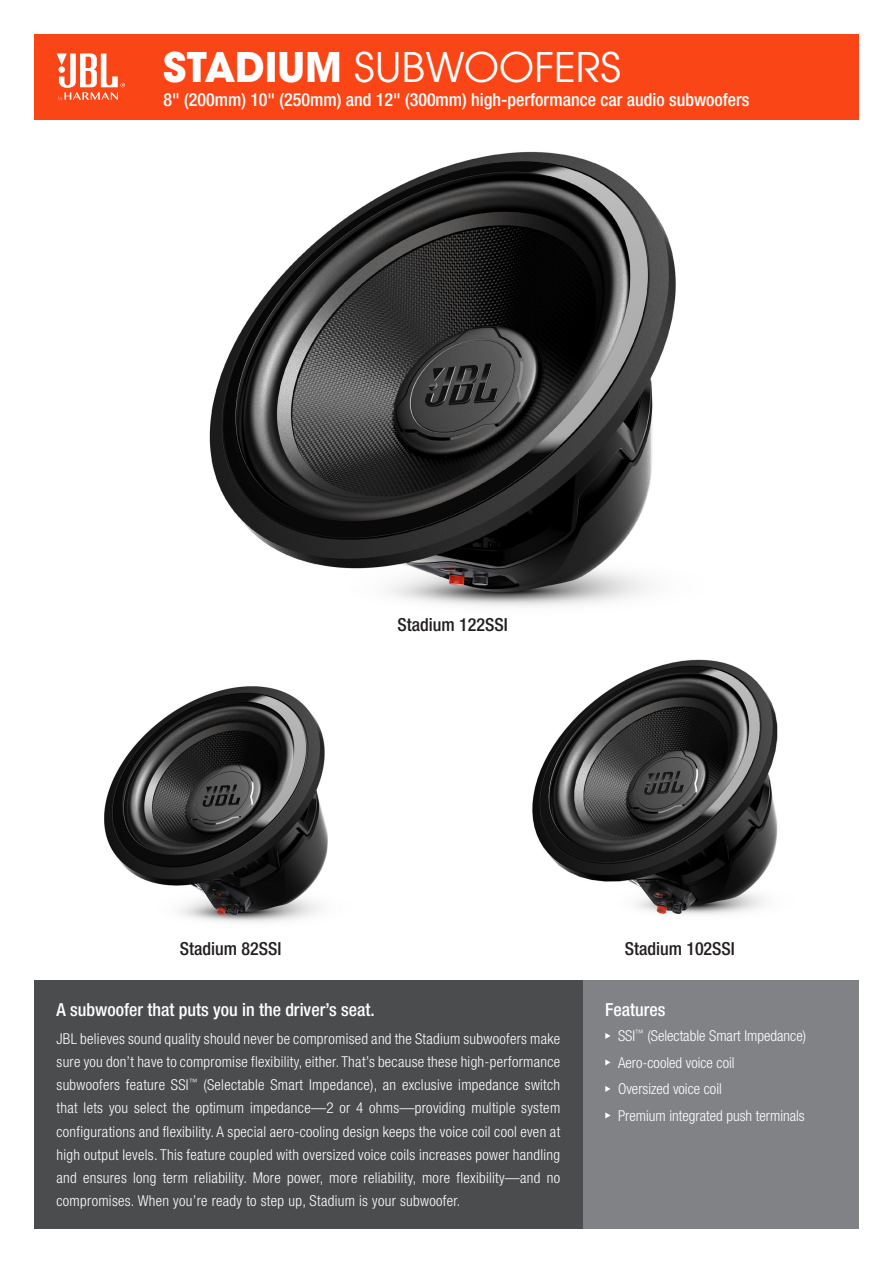
<style>
.page{position:relative;width:893px;height:1263px;background:#fff}
.page>*{position:absolute;margin:0;border:0;box-sizing:border-box;transform-origin:0 0}
.t1{font:45px "Avant Gard Goth EF";color:#fff}
.t2{font:500 condensed 18px "Helvetica Neue LT Pro";color:#fff}
.t3{font:500 condensed 18px "Helvetica Neue LT Pro";color:#231f20}
.t4{font:300 condensed 15px/23.2px "Helvetica Neue LT Pro";color:#fff;text-align:justify}
.s1{font-weight:700}
</style>
<div class="page">
<img style="left:532px;top:659px;width:246px;height:256px">
<img style="left:104px;top:686px;width:224px;height:236px">
<img style="left:209px;top:151px;width:467px;height:455px">
<div style="left:583px;top:981px;width:276px;height:248px;background:#808285"></div>
<svg style="left:605px;top:1033px;width:5px;height:6px"></svg>
<svg style="left:605px;top:1059px;width:5px;height:6px"></svg>
<svg style="left:605px;top:1086px;width:5px;height:6px"></svg>
<svg style="left:605px;top:1112px;width:5px;height:6px"></svg>
<div style="left:34px;top:34px;width:825px;height:85px;background:#fa4616"></div>
<div style="left:34px;top:981px;width:549px;height:248px;background:#4b4c4d"></div>
<svg style="left:57px;top:53px;width:68px;height:48px"></svg>
<p class="t1" style="left:163px;top:42px;width:460px"><span class="s1">STADIUM</span> SUBWOOFERS</p>
<p class="t2" style="left:163px;top:89px;width:588px">8" (200mm) 10" (250mm) and 12" (300mm) high-performance car audio subwoofers</p>
<p class="t3" style="left:398px;top:614px;width:112px">Stadium 122SSI</p>
<p class="t3" style="left:180px;top:937px;width:103px">Stadium 82SSI</p>
<p class="t3" style="left:625px;top:937px;width:112px">Stadium 102SSI</p>
<p class="t2" style="left:57px;top:999px;width:320px">A subwoofer that puts you in the driver’s seat.</p>
<p class="t4" style="left:57px;top:1026px;width:505px">JBL believes sound quality should never be compromised and the Stadium subwoofers make sure you don’t have to compromise flexibility, either. That’s because these high-performance subwoofers feature SSI<sup>™</sup> (Selectable Smart Impedance), an exclusive impedance switch that lets you select the optimum impedance—2 or 4 ohms—providing multiple system configurations and flexibility. A special aero-cooling design keeps the voice coil cool even at high output levels. This feature coupled with oversized voice coils increases power handling and ensures long term reliability. More power, more reliability, more flexibility—and no compromises. When you’re ready to step up, Stadium is your subwoofer.</p>
<p class="t2" style="left:605px;top:999px;width:62px">Features</p>
<p class="t4" style="left:618px;top:1024px;width:189px">SSI<sup>™</sup> (Selectable Smart Impedance)</p>
<p class="t4" style="left:618px;top:1050px;width:118px">Aero-cooled voice coil</p>
<p class="t4" style="left:618px;top:1077px;width:105px">Oversized voice coil</p>
<p class="t4" style="left:618px;top:1104px;width:188px">Premium integrated push terminals</p>
</div>
